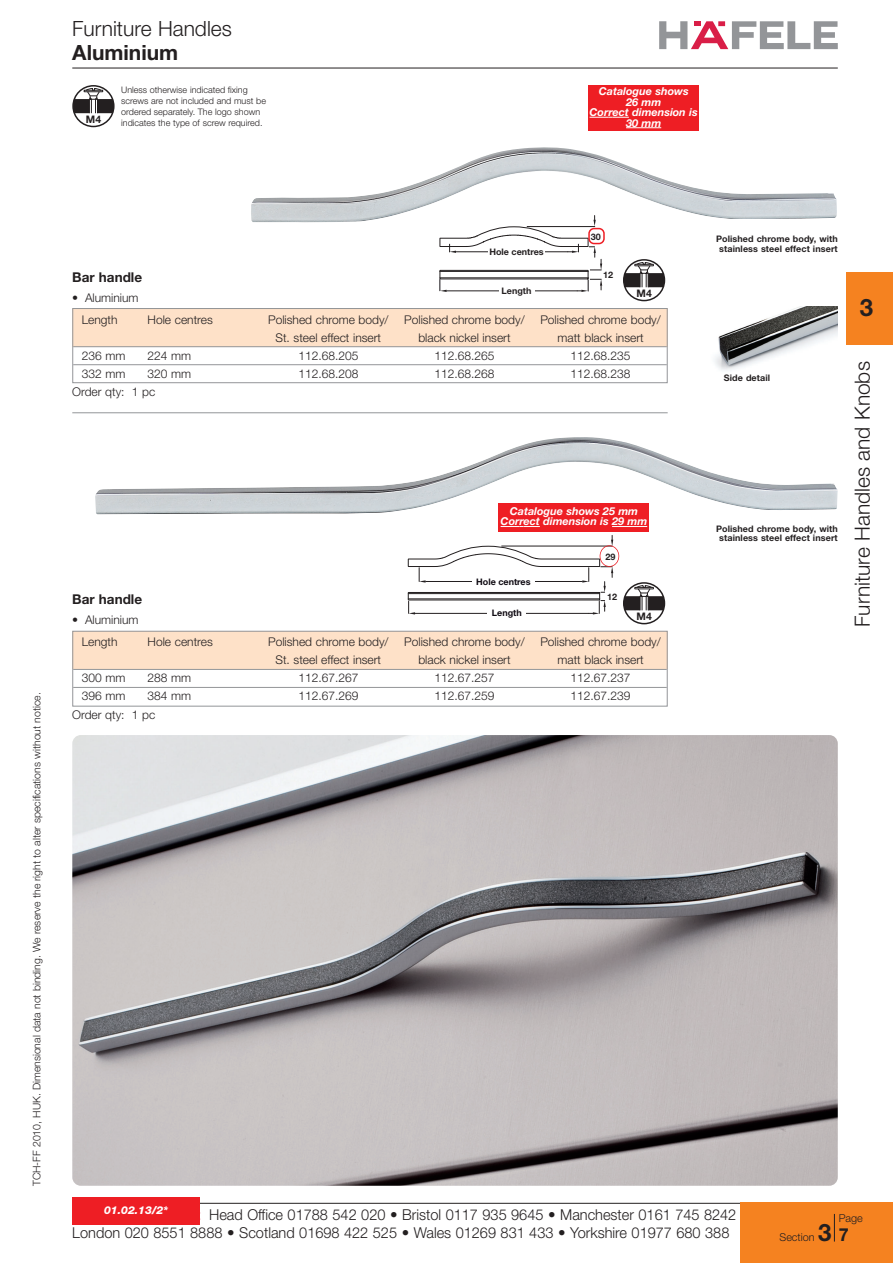
<style>
.page{position:relative;width:893px;height:1263px;background:#fff}
.page>*{position:absolute;margin:0;border:0;box-sizing:border-box;transform-origin:0 0}
.t1{font:700 24px "Helvetica Neue";color:#231f20}
.t2{font:300 21px "Helvetica Neue";color:#231f20}
.t3{font:700 21px "Helvetica Neue";color:#231f20}
.t4{font:300 15px/18px "Helvetica Neue";color:#231f20}
.t5{font:700 13.5px "Helvetica Neue";color:#231f20}
.t6{font:300 12px "Helvetica Neue";color:#231f20}
.t7{font:italic 700 10.8px/10.5px "Helvetica Neue";color:#fff;text-align:center}
.t8{font:300 10.8px "Helvetica Neue";color:#231f20}
.t9{font:italic 800 10.8px "Helvetica Neue";color:#fff}
.t10{font:300 10.5px "Helvetica Neue";color:#231f20}
.t11{font:700 10.35px "Helvetica Neue";color:#231f20}
.t12{font:700 9px/9.6px "Helvetica Neue";letter-spacing:.01em;color:#231f20;text-align:center}
.t13{font:300 9px/10.8px "Helvetica Neue";color:#231f20}
.t14{font:700 9px "Helvetica Neue";color:#0e0911}
.s1{font-weight:700;color:#d91e47}
.s2{font-weight:700;font-size:24px}
.s3{font-weight:700;font-size:18px}
</style>
<div class="page">
<img style="left:72px;top:735px;width:766px;height:451px;border-radius:9px">
<hr style="left:72px;top:1203px;width:766px;height:1px;background:#231f20">
<hr style="left:72px;top:68px;width:766px;height:1px;background:#231f20">
<svg style="left:659px;top:21px;width:179px;height:28px"></svg>
<div style="left:740px;top:1203px;width:153px;height:60px;background:#f58220"></div>
<div style="left:846px;top:272px;width:47px;height:72px;background:#f58220"></div>
<svg style="left:834px;top:1214px;width:1px;height:28px"></svg>
<div style="left:72px;top:632px;width:596px;height:37px;background:#fee1c8"></div>
<hr style="left:73px;top:669px;width:594px;height:1px;background:#939598">
<hr style="left:73px;top:687px;width:594px;height:1px;background:#939598">
<div style="left:72px;top:631px;width:596px;height:76px;border:1px solid #939598"></div>
<img style="left:95px;top:437px;width:743px;height:77px">
<svg style="left:408px;top:535px;width:205px;height:80px"></svg>
<div style="left:488px;top:608px;width:38px;height:10px;background:#fff"></div>
<div style="left:472px;top:577px;width:62px;height:10px;background:#fff"></div>
<div style="left:606px;top:592px;width:13px;height:9px;background:#fff"></div>
<svg style="left:623px;top:582px;width:42px;height:42px"></svg>
<div style="left:72px;top:308px;width:596px;height:39px;background:#fee1c8"></div>
<hr style="left:73px;top:346px;width:594px;height:1px;background:#939598">
<hr style="left:73px;top:364px;width:594px;height:1px;background:#939598">
<div style="left:72px;top:308px;width:596px;height:75px;border:1px solid #939598"></div>
<img style="left:251px;top:147px;width:586px;height:75px">
<svg style="left:623px;top:259px;width:42px;height:42px"></svg>
<svg style="left:73px;top:86px;width:41px;height:41px"></svg>
<div style="left:72px;top:85px;width:43px;height:42px;border:1px solid #231f20;border-radius:50%"></div>
<svg style="left:73px;top:88px;width:41px;height:26px"></svg>
<img style="left:714px;top:306px;width:124px;height:65px">
<hr style="left:72px;top:412px;width:596px;height:1px;background:#939598">
<div style="left:498px;top:503px;width:151px;height:28px;background:#ee1e24"></div>
<svg style="left:501px;top:526px;width:39px;height:1px"></svg>
<hr style="left:612px;top:526px;width:35px;height:1px;background:#fff">
<div style="left:600px;top:545px;width:19px;height:22px;border:2px solid #ee1e24;border-radius:50%"></div>
<div style="left:72px;top:1197px;width:128px;height:28px;background:#ee1e24"></div>
<svg style="left:439px;top:216px;width:166px;height:76px"></svg>
<div style="left:588px;top:85px;width:111px;height:46px;background:#ee1e24"></div>
<svg style="left:589px;top:117px;width:40px;height:1px"></svg>
<hr style="left:626px;top:127px;width:35px;height:1px;background:#fff">
<h2 class="t2" style="left:72px;top:21px;width:161px">Furniture Handles</h2>
<h2 class="t3" style="left:72px;top:45px;width:108px">Aluminium</h2>
<p class="t11" style="left:86px;top:115px;width:17px">M4</p>
<p class="t13" style="left:121px;top:86px;width:146px">Unless otherwise indicated fixing screws are not included and must be ordered separately. The logo shown</p>
<p class="t13" style="left:121px;top:118px;width:143px">indicates the type of screw required.</p>
<p class="t7" style="left:589px;top:87px;width:110px">Catalogue shows<br>26 mm<br>Correct dimension is<br>30 mm</p>
<p class="t10" style="left:33px;top:1186px;width:495px;rotate:-90deg">TCH-FF 2010, HUK. Dimensional data not binding. We reserve the right to alter specifications without notice.</p>
<p class="t5" style="left:72px;top:272px;width:71px">Bar handle</p>
<p class="t6" style="left:72px;top:294px;width:68px">• Aluminium</p>
<p class="t12" style="left:489px;top:248px;width:56px">Hole centres</p>
<p class="t12" style="left:502px;top:286px;width:31px">Length</p>
<p class="t12" style="left:591px;top:233px;width:12px">30</p>
<p class="t12" style="left:603px;top:271px;width:12px">12</p>
<p class="t11" style="left:636px;top:290px;width:17px">M4</p>
<p class="t6" style="left:82px;top:315px;width:37px">Length</p>
<p class="t6" style="left:148px;top:315px;width:67px">Hole centres</p>
<p class="t6" style="left:268px;top:315px;width:122px">Polished chrome body/</p>
<p class="t6" style="left:404px;top:315px;width:122px">Polished chrome body/</p>
<p class="t6" style="left:540px;top:315px;width:122px">Polished chrome body/</p>
<p class="t6" style="left:275px;top:333px;width:107px">St. steel effect insert</p>
<p class="t6" style="left:418px;top:333px;width:94px">black nickel insert</p>
<p class="t6" style="left:557px;top:333px;width:88px">matt black insert</p>
<p class="t6" style="left:82px;top:351px;width:45px">236 mm</p>
<p class="t6" style="left:148px;top:351px;width:45px">224 mm</p>
<p class="t6" style="left:298px;top:351px;width:62px">112.68.205</p>
<p class="t6" style="left:434px;top:351px;width:62px">112.68.265</p>
<p class="t6" style="left:570px;top:351px;width:62px">112.68.235</p>
<p class="t6" style="left:82px;top:369px;width:45px">332 mm</p>
<p class="t6" style="left:148px;top:369px;width:45px">320 mm</p>
<p class="t6" style="left:298px;top:369px;width:62px">112.68.208</p>
<p class="t6" style="left:434px;top:369px;width:62px">112.68.268</p>
<p class="t6" style="left:570px;top:369px;width:62px">112.68.238</p>
<p class="t6" style="left:72px;top:387px;width:85px">Order qty: 1 pc</p>
<p class="t5" style="left:72px;top:594px;width:71px">Bar handle</p>
<p class="t6" style="left:72px;top:616px;width:68px">• Aluminium</p>
<p class="t7" style="left:501px;top:507px;width:148px">Catalogue shows 25 mm<br>Correct dimension is 29 mm</p>
<p class="t14" style="left:476px;top:579px;width:56px">Hole centres</p>
<p class="t14" style="left:492px;top:610px;width:31px">Length</p>
<p class="t12" style="left:605px;top:553px;width:12px">29</p>
<p class="t12" style="left:607px;top:592px;width:12px">12</p>
<p class="t11" style="left:636px;top:613px;width:17px">M4</p>
<p class="t6" style="left:82px;top:638px;width:37px">Length</p>
<p class="t6" style="left:148px;top:638px;width:67px">Hole centres</p>
<p class="t6" style="left:268px;top:638px;width:122px">Polished chrome body/</p>
<p class="t6" style="left:404px;top:638px;width:122px">Polished chrome body/</p>
<p class="t6" style="left:540px;top:638px;width:122px">Polished chrome body/</p>
<p class="t6" style="left:275px;top:656px;width:107px">St. steel effect insert</p>
<p class="t6" style="left:418px;top:656px;width:94px">black nickel insert</p>
<p class="t6" style="left:557px;top:656px;width:88px">matt black insert</p>
<p class="t6" style="left:82px;top:674px;width:45px">300 mm</p>
<p class="t6" style="left:148px;top:674px;width:45px">288 mm</p>
<p class="t6" style="left:298px;top:674px;width:62px">112.67.267</p>
<p class="t6" style="left:434px;top:674px;width:62px">112.67.257</p>
<p class="t6" style="left:570px;top:674px;width:62px">112.67.237</p>
<p class="t6" style="left:82px;top:692px;width:45px">396 mm</p>
<p class="t6" style="left:148px;top:692px;width:45px">384 mm</p>
<p class="t6" style="left:298px;top:692px;width:62px">112.67.269</p>
<p class="t6" style="left:434px;top:692px;width:62px">112.67.259</p>
<p class="t6" style="left:570px;top:692px;width:62px">112.67.239</p>
<p class="t6" style="left:72px;top:711px;width:85px">Order qty: 1 pc</p>
<p class="t12" style="left:716px;top:235px;width:123px">Polished chrome body, with stainless steel effect insert</p>
<h1 class="t1" style="left:860px;top:299px;width:15px">3</h1>
<p class="t12" style="left:724px;top:374px;width:48px">Side detail</p>
<p class="t12" style="left:716px;top:524px;width:123px">Polished chrome body, with stainless steel effect insert</p>
<h2 class="t2" style="left:855px;top:627px;width:267px;rotate:-90deg">Furniture Handles and Knobs</h2>
<p class="t9" style="left:104px;top:1206px;width:66px">01.02.13/2*</p>
<p class="t4" style="left:72px;top:1207px;width:666px"><span class="s1">Sales and Support</span> Head Office 01788 542 020 • Bristol 0117 935 9645 • Manchester 0161 745 8242<br>London 020 8551 8888 • Scotland 01698 422 525 • Wales 01269 831 433 • Yorkshire 01977 680 388</p>
<p class="t8" style="left:839px;top:1214px;width:26px">Page</p>
<p class="t8" style="left:779px;top:1234px;width:71px">Section <span class="s2">3</span> <span class="s3">7</span></p>
</div>
